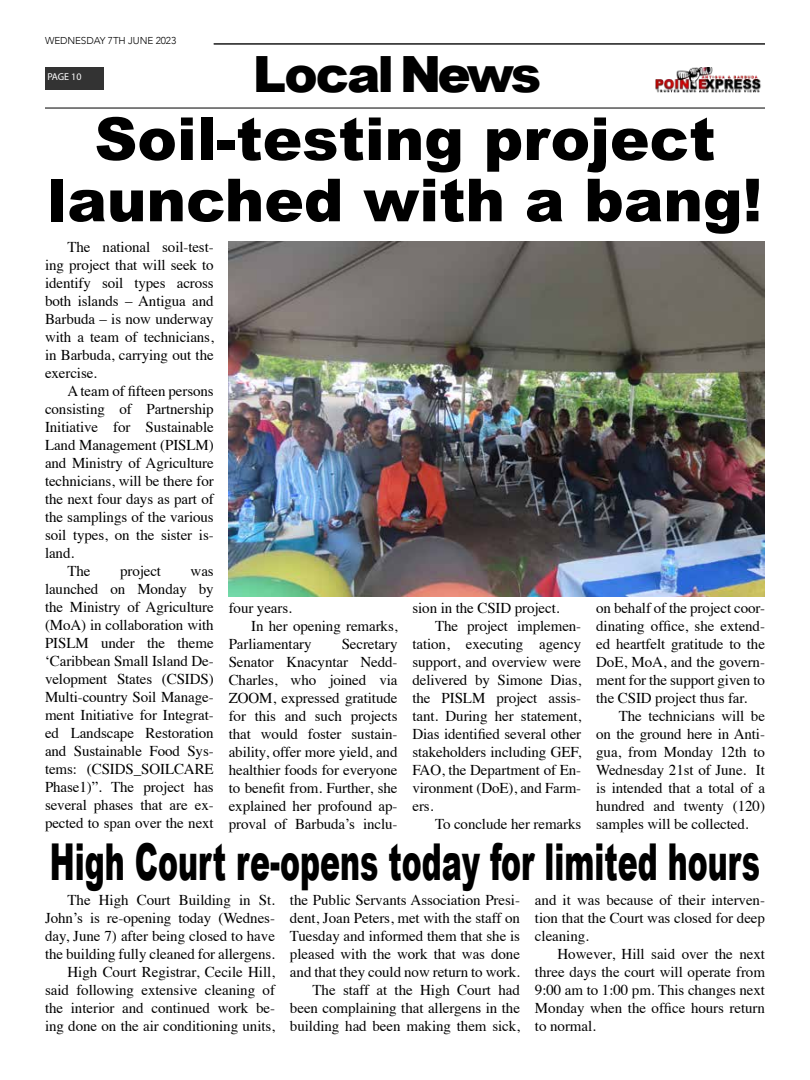
<style>
.page{position:relative;width:810px;height:1080px;background:#fff}
.page>*{position:absolute;margin:0;border:0;box-sizing:border-box;transform-origin:0 0}
.t1{font:900 59.38px/61.2px "Arial";color:#000;text-align:center}
.t2{font:900 50.88px "Arial";color:#000;scale:.59 1}
.t3{font:900 50px "Arial";letter-spacing:-.06em;color:#000}
.t4{font:15px/18px "Times";letter-spacing:-.005em;color:#000;text-align:justify}
.t5{font:300 10px "Avenir";letter-spacing:-.01em;color:#000}
.t6{font:10px "Myriad Pro";letter-spacing:-.005em;color:#fff}
</style>
<div class="page">
<div style="left:45px;top:67px;width:58px;height:22px;background:#333"></div>
<img style="left:656px;top:67px;width:105px;height:25px">
<hr style="left:45px;top:107px;width:720px;height:2px;background:#333">
<hr style="left:214px;top:43px;width:551px;height:2px;background:#333">
<img style="left:229px;top:241px;width:536px;height:355px">
<p class="t5" style="left:45px;top:34px;width:133px">WEDNESDAY 7TH JUNE 2023</p>
<p class="t6" style="left:47px;top:71px;width:36px">PAGE 10</p>
<h3 class="t3" style="left:253px;top:38px;width:290px">Local News</h3>
<h1 class="t1" style="left:48px;top:106px;width:716px">Soil-testing project launched with a bang!</h1>
<p class="t4" style="left:45px;top:237px;width:170px;text-indent:22px">The national soil-test&shy;ing project that will seek to identify soil types across both islands – Antigua and Barbuda – is now underway with a team of technicians, in Barbuda, carrying out the exercise.</p>
<p class="t4" style="left:68px;top:381px;width:148px">A team of fifteen persons</p>
<p class="t4" style="left:45px;top:399px;width:170px">consisting of Partnership</p>
<p class="t4" style="left:45px;top:417px;width:170px">Initiative for Sustainable</p>
<p class="t4" style="left:45px;top:435px;width:170px">Land Management (PISLM)</p>
<p class="t4" style="left:45px;top:453px;width:170px">and Ministry of Agriculture</p>
<p class="t4" style="left:45px;top:471px;width:170px">technicians, will be there for</p>
<p class="t4" style="left:45px;top:489px;width:170px">the next four days as part of</p>
<p class="t4" style="left:45px;top:507px;width:170px">the samplings of the various</p>
<p class="t4" style="left:45px;top:525px;width:170px">soil types, on the sister is-</p>
<p class="t4" style="left:45px;top:543px;width:31px">land.</p>
<p class="t4" style="left:68px;top:561px;width:25px">The</p>
<p class="t4" style="left:120px;top:561px;width:43px">project</p>
<p class="t4" style="left:45px;top:561px;width:170px;text-indent:146px">was launched on Monday by the Ministry of Agriculture (MoA) in collaboration with PISLM under the theme ‘Caribbean Small Island De&shy;velopment States (CSIDS)<br>Multi-country Soil Manage&shy;ment Initiative for Integrat&shy;ed Landscape Restoration and Sustainable Food Sys&shy;tems: (CSIDS_SOILCARE Phase1)”. The project has several phases that are ex&shy;pected to span over the next</p>
<p class="t4" style="left:229px;top:598px;width:65px">four years.</p>
<p class="t4" style="left:251px;top:616px;width:148px">In her opening remarks,</p>
<p class="t4" style="left:229px;top:634px;width:84px">Parliamentary</p>
<p class="t4" style="left:229px;top:634px;width:170px;text-indent:113px">Secretary Senator Knacyntar Nedd-Charles, who joined via ZOOM, expressed gratitude for this and such projects that would foster sustain&shy;ability, offer more yield, and healthier foods for everyone to benefit from. Further, she explained her profound ap&shy;proval of Barbuda’s inclu-</p>
<p class="t4" style="left:412px;top:598px;width:149px">sion in the CSID project.</p>
<p class="t4" style="left:435px;top:616px;width:148px">The project implemen-</p>
<p class="t4" style="left:412px;top:634px;width:170px">tation, executing agency</p>
<p class="t4" style="left:412px;top:652px;width:170px">support, and overview were</p>
<p class="t4" style="left:412px;top:670px;width:170px">delivered by Simone Dias,</p>
<p class="t4" style="left:412px;top:688px;width:170px">the PISLM project assis-</p>
<p class="t4" style="left:412px;top:706px;width:170px">tant. During her statement,</p>
<p class="t4" style="left:412px;top:724px;width:170px">Dias identified several other</p>
<p class="t4" style="left:412px;top:742px;width:170px">stakeholders including GEF,</p>
<p class="t4" style="left:412px;top:760px;width:170px">FAO, the Department of En-</p>
<p class="t4" style="left:412px;top:778px;width:170px">vironment (DoE), and Farm-</p>
<p class="t4" style="left:412px;top:796px;width:22px">ers.</p>
<p class="t4" style="left:435px;top:814px;width:148px">To conclude her remarks</p>
<p class="t4" style="left:596px;top:598px;width:170px">on behalf of the project coor&shy;dinating office, she extend&shy;ed heartfelt gratitude to the DoE, MoA, and the govern&shy;ment for the support given to the CSID project thus far.</p>
<p class="t4" style="left:596px;top:706px;width:170px;text-indent:22px">The technicians will be on the ground here in Anti&shy;gua, from Monday 12th to Wednesday 21st of June. It is intended that a total of a hundred and twenty (120) samples will be collected.</p>
<h2 class="t2" style="left:50px;top:825px;width:1206px">High Court re-opens today for limited hours</h2>
<p class="t4" style="left:45px;top:890px;width:232px;text-align:right">The High Court Building in St.<br>John’s is re-opening today (Wednes&shy;day, June 7) after being closed to have the building fully cleaned for allergens.<br>High Court Registrar, Cecile Hill, said following extensive cleaning of the interior and continued work be&shy;ing done on the air conditioning units,</p>
<p class="t4" style="left:290px;top:890px;width:232px;text-align:right">the Public Servants Association Presi&shy;dent, Joan Peters, met with the staff on Tuesday and informed them that she is pleased with the work that was done and that they could now return to work.<br>The staff at the High Court had been complaining that allergens in the building had been making them sick,</p>
<p class="t4" style="left:535px;top:890px;width:232px">and it was because of their interven&shy;tion that the Court was closed for deep cleaning.</p>
<p class="t4" style="left:535px;top:944px;width:232px;text-indent:22px">However, Hill said over the next three days the court will operate from 9:00 am to 1:00 pm. This changes next Monday when the office hours return to normal.</p>
</div>
